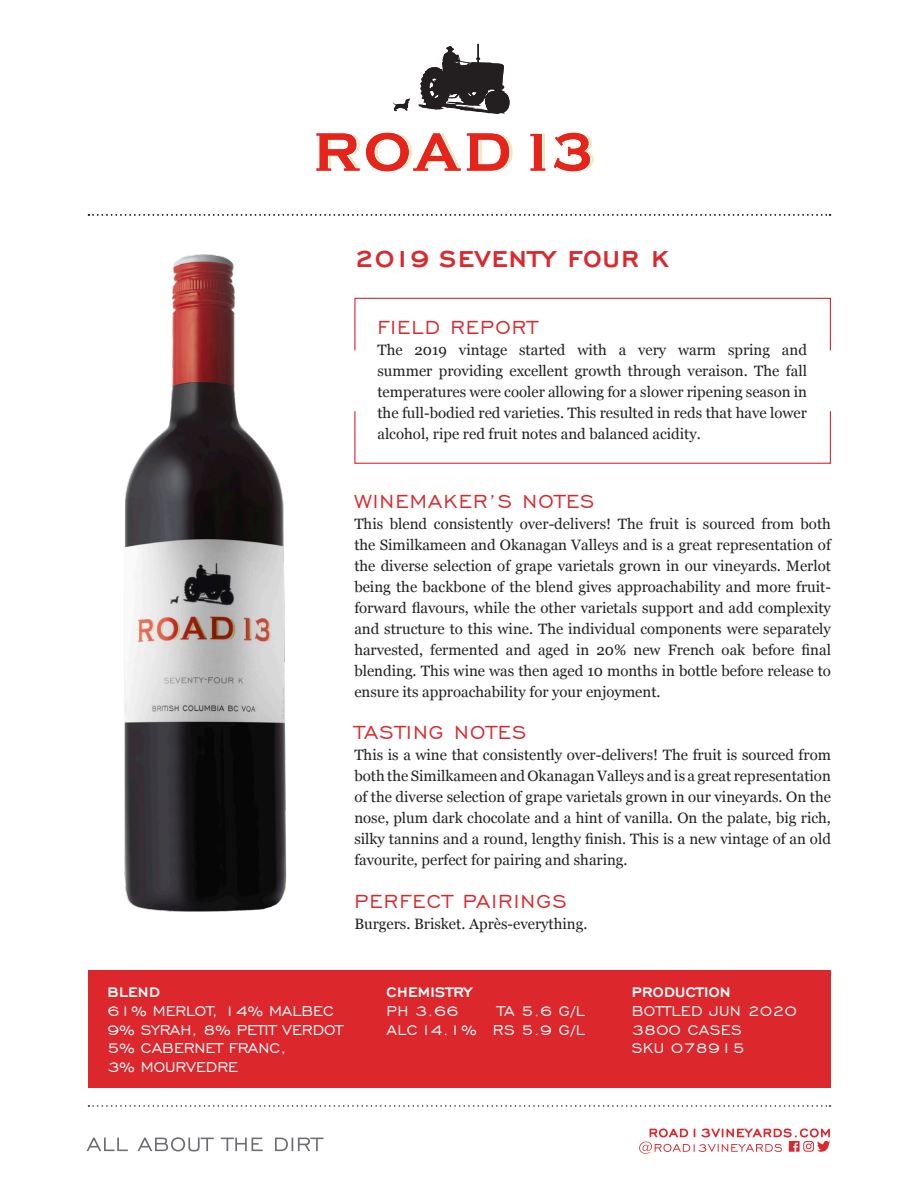
<style>
.page{position:relative;width:918px;height:1188px;background:#fff}
.page>*{position:absolute;margin:0;border:0;box-sizing:border-box;transform-origin:0 0}
.Wine_Title{font:700 30px "Engravers Gothic W01";letter-spacing:.05em;color:#dc272d}
.Wine_Title-2{font:24px "Engravers Gothic BT";letter-spacing:.05em;color:#dc272d}
.body_copy{font:18px/18.6px "Engravers Gothic BT";color:#fff}
.body_copy-2{font:18px "Engravers Gothic BT";letter-spacing:.02em;color:#fff}
.body_copy-3{font:700 18px/18.6px "Engravers Gothic W01";letter-spacing:.02em;color:#fff}
.Wine_Title-3{font:15px/21px "Georgia";color:#231f20;text-align:justify}
.s1{font-family:"Engravers Gothic BT";font-weight:400}
</style>
<div class="page">
<svg style="left:88px;top:1105px;width:743px;height:2px"></svg>
<svg style="left:86px;top:1137px;width:237px;height:14px"></svg>
<svg style="left:639px;top:1129px;width:191px;height:25px"></svg>
<svg style="left:418px;top:44px;width:92px;height:70px"></svg>
<svg style="left:393px;top:99px;width:17px;height:12px"></svg>
<svg style="left:317px;top:133px;width:43px;height:38px"></svg>
<svg style="left:366px;top:133px;width:95px;height:38px"></svg>
<svg style="left:467px;top:133px;width:46px;height:38px"></svg>
<svg style="left:531px;top:134px;width:14px;height:37px"></svg>
<svg style="left:554px;top:133px;width:39px;height:38px"></svg>
<svg style="left:88px;top:214px;width:743px;height:2px"></svg>
<div style="left:354px;top:298px;width:477px;height:53px;border:1px solid #dc272d"></div>
<div style="left:354px;top:411px;width:477px;height:53px;border:1px solid #dc272d"></div>
<img style="left:124px;top:254px;width:163px;height:658px">
<div style="left:88px;top:971px;width:743px;height:117px;background:#dc272d"></div>
<p class="Wine_Title" style="left:355px;top:243px;width:315px">2019 SEVENTY FOUR K</p>
<p class="Wine_Title-2" style="left:377px;top:314px;width:161px">FIELD REPORT</p>
<p class="Wine_Title-3" style="left:377px;top:339px;width:431px">The 2019 vintage started with a very warm spring and summer providing excellent growth through veraison. The fall temperatures were cooler allowing for a slower ripening season in the full-bodied red varieties. This resulted in reds that have lower alcohol, ripe red fruit notes and balanced acidity.</p>
<p class="Wine_Title-2" style="left:354px;top:488px;width:242px">WINEMAKER’S NOTES</p>
<p class="Wine_Title-3" style="left:354px;top:512px;width:478px">This blend consistently over-delivers! The fruit is sourced from both the Similkameen and Okanagan Valleys and is a great representation of the diverse selection of grape varietals grown in our vineyards. Merlot being the backbone of the blend gives approachability and more fruit&shy;forward flavours, while the other varietals support and add complexity and structure to this wine. The individual components were separately harvested, fermented and aged in 20% new French oak before final blending. This wine was then aged 10 months in bottle before release to ensure its approachability for your enjoyment.</p>
<p class="Wine_Title-2" style="left:354px;top:719px;width:173px">TASTING NOTES</p>
<p class="Wine_Title-3" style="left:354px;top:744px;width:478px">This is a wine that consistently over-delivers! The fruit is sourced from both the Similkameen and Okanagan Valleys and is a great representation of the diverse selection of grape varietals grown in our vineyards. On the nose, plum dark chocolate and a hint of vanilla. On the palate, big rich, silky tannins and a round, lengthy finish. This is a new vintage of an old favourite, perfect for pairing and sharing.</p>
<p class="Wine_Title-2" style="left:354px;top:888px;width:214px">PERFECT PAIRINGS</p>
<p class="Wine_Title-3" style="left:354px;top:913px;width:235px">Burgers. Brisket. Après-everything.</p>
<p class="body_copy-3" style="left:108px;top:983px;width:54px">BLEND</p>
<p class="body_copy" style="left:108px;top:1001px;width:228px">61% MERLOT, 14% MALBEC</p>
<p class="body_copy" style="left:108px;top:1020px;width:237px">9% SYRAH, 8% PETIT VERDOT</p>
<p class="body_copy" style="left:108px;top:1039px;width:180px">5% CABERNET FRANC,<br>3% MOURVEDRE</p>
<p class="body_copy-3" style="left:387px;top:983px;width:87px">CHEMISTRY<br><span class="s1">PH 3.66</span></p>
<p class="body_copy" style="left:387px;top:1001px;width:200px;text-align:right">TA 5.6 G/L<br>ALC 14.1% RS 5.9 G/L</p>
<p class="body_copy-3" style="left:632px;top:983px;width:100px">PRODUCTION</p>
<p class="body_copy-2" style="left:632px;top:1001px;width:166px">BOTTLED JUN 2020</p>
<p class="body_copy-2" style="left:632px;top:1020px;width:112px">3800 CASES</p>
<p class="body_copy-2" style="left:632px;top:1038px;width:114px">SKU 078915</p>
</div>
